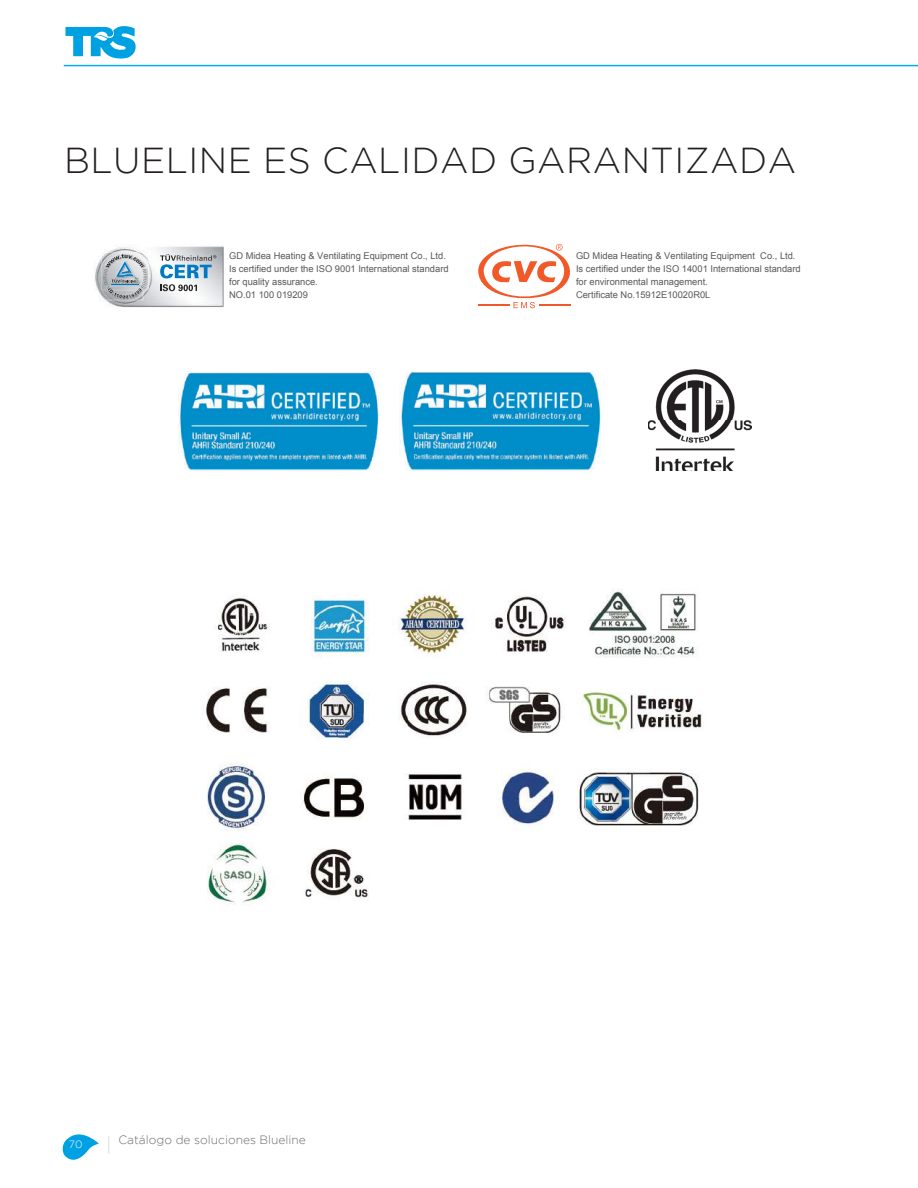
<style>
.page{position:relative;width:918px;height:1188px;background:#fff}
.page>*{position:absolute;margin:0;border:0;box-sizing:border-box;transform-origin:0 0}
.t1{font:300 36px "Gotham";letter-spacing:.015em;color:#231f20}
.t2{font:300 12px "Gotham";color:#6c6d70}
.t3{font:300 10.5px "Gotham";color:#fff}
.t4{font:9.3px/13.2px "Arial";color:#57585a}
</style>
<div class="page">
<svg style="left:62px;top:1134px;width:37px;height:26px"></svg>
<svg style="left:108px;top:1136px;width:1px;height:18px"></svg>
<svg style="left:65px;top:26px;width:71px;height:33px"></svg>
<hr style="left:64px;top:65px;width:854px;height:1px;background:#00aeef">
<img style="left:94px;top:246px;width:130px;height:61px">
<svg style="left:160px;top:254px;width:56px;height:24px"></svg>
<svg style="left:160px;top:284px;width:37px;height:7px"></svg>
<img style="left:102px;top:253px;width:47px;height:37px">
<img style="left:101px;top:252px;width:47px;height:37px">
<img style="left:102px;top:253px;width:46px;height:36px">
<img style="left:107px;top:299px;width:37px;height:1px">
<svg style="left:103px;top:254px;width:44px;height:45px;background:#adb7be"></svg>
<svg style="left:478px;top:243px;width:93px;height:65px"></svg>
<img style="left:103px;top:277px;width:34px;height:6px">
<img style="left:179px;top:372px;width:200px;height:98px">
<img style="left:400px;top:371px;width:201px;height:100px">
<img style="left:648px;top:370px;width:103px;height:101px">
<img style="left:206px;top:589px;width:498px;height:316px">
<h1 class="t1" style="left:64px;top:141px;width:734px">BLUELINE ES CALIDAD GARANTIZADA</h1>
<p class="t4" style="left:229px;top:249px;width:221px">GD Midea Heating &amp; Ventilating Equipment Co., Ltd.<br>Is certified under the ISO 9001 International standard for quality assurance.<br>NO.01 100 019209</p>
<p class="t4" style="left:576px;top:249px;width:226px">GD Midea Heating &amp; Ventilating Equipment Co., Ltd.<br>Is certified under the ISO 14001 International standard for environmental management.<br>Certificate No.15912E10020R0L</p>
<p class="t3" style="left:69px;top:1138px;width:15px">70</p>
<p class="t2" style="left:118px;top:1133px;width:189px">Catálogo de soluciones Blueline</p>
</div>
